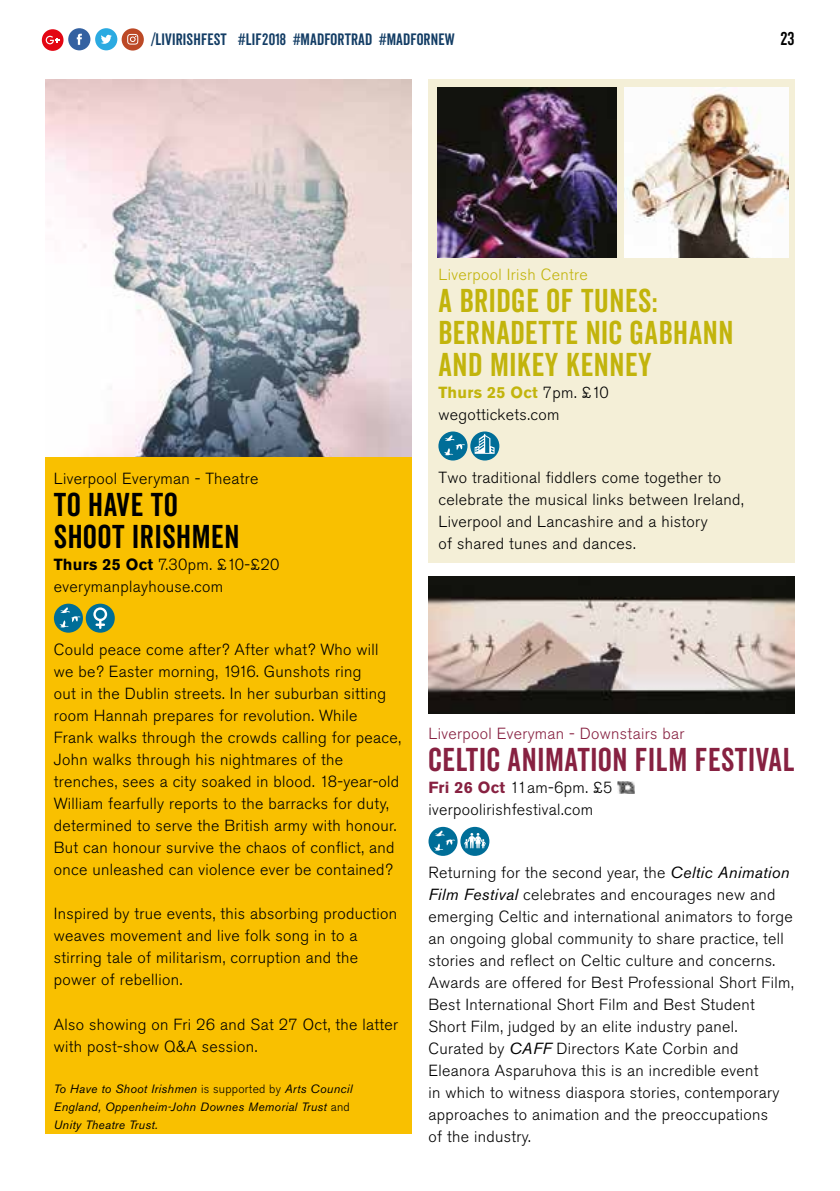
<style>
.page{position:relative;width:840px;height:1191px;background:#fff}
.page>*{position:absolute;margin:0;border:0;box-sizing:border-box;transform-origin:0 0}
.t1{font:32px/32px "Veneer Clean";letter-spacing:.02em;color:#c2b40c}
.t2{font:32px "Veneer Clean";letter-spacing:.02em;color:#872141}
.t3{font:32px/32px "Veneer Clean";letter-spacing:.02em;color:#000}
.t4{font:18px "Veneer Clean";color:#000}
.t5{font:300 16px/22px "Akzidenz Grotesk BQ";letter-spacing:.02em;color:#000}
.t6{font:16px "Veneer Clean";letter-spacing:.01em;color:#133d65}
.t7{font:300 16px "Akzidenz Grotesk BQ";letter-spacing:.02em;color:#872141}
.t8{font:300 16px "Akzidenz Grotesk BQ";letter-spacing:.02em;color:#c2b40c}
.t9{font:italic 12px/18px "Akzidenz Grotesk BQ";letter-spacing:.02em;color:#000}
.s1{font-weight:700}
.s2{font-weight:300;font-style:normal}
.s3{font-weight:700;color:#c2b40c}
.s4{font-weight:700;color:#872141}
.s5{font-weight:400;font-style:italic}
</style>
<div class="page">
<svg style="left:68px;top:28px;width:76px;height:23px"></svg>
<div style="left:42px;top:29px;width:21px;height:22px;background:#e30613;border-radius:50%"></div>
<svg style="left:46px;top:36px;width:14px;height:8px"></svg>
<div style="left:428px;top:79px;width:366px;height:483px;background:#f4efd7"></div>
<div style="left:45px;top:79px;width:366px;height:1055px;background:#f9c000"></div>
<div style="left:54px;top:603px;width:29px;height:29px;background:#006e98;border-radius:50%"></div>
<div style="left:86px;top:603px;width:29px;height:29px;background:#006e98;border-radius:50%"></div>
<svg style="left:93px;top:607px;width:14px;height:22px"></svg>
<svg style="left:59px;top:607px;width:22px;height:21px"></svg>
<div style="left:470px;top:431px;width:29px;height:29px;background:#006e98;border-radius:50%"></div>
<svg style="left:474px;top:434px;width:20px;height:20px"></svg>
<svg style="left:438px;top:431px;width:29px;height:29px"></svg>
<svg style="left:443px;top:435px;width:22px;height:21px"></svg>
<div style="left:460px;top:827px;width:29px;height:29px;background:#006e98;border-radius:50%"></div>
<svg style="left:464px;top:833px;width:21px;height:15px"></svg>
<div style="left:428px;top:827px;width:29px;height:29px;background:#006e98;border-radius:50%"></div>
<svg style="left:434px;top:830px;width:21px;height:21px"></svg>
<img style="left:45px;top:79px;width:366px;height:377px">
<img style="left:624px;top:87px;width:163px;height:170px">
<img style="left:437px;top:87px;width:179px;height:170px">
<img style="left:428px;top:576px;width:366px;height:137px">
<img style="left:617px;top:782px;width:17px;height:11px">
<p class="t6" style="left:151px;top:30px;width:305px">/LIVIRISHFEST #LIF2018 #MADFORTRAD #MADFORNEW</p>
<p class="t4" style="left:780px;top:28px;width:16px">23</p>
<p class="t5" style="left:54px;top:468px;width:206px">Liverpool Everyman - Theatre</p>
<h1 class="t3" style="left:54px;top:488px;width:187px">TO HAVE TO<br>SHOOT IRISHMEN</h1>
<p class="t5" style="left:54px;top:554px;width:227px"><span class="s1">Thurs 25 Oct</span> 7.30pm. £10-£20 everymanplayhouse.com</p>
<p class="t5" style="left:54px;top:638px;width:348px">Could peace come after? After what? Who will we be? Easter morning, 1916. Gunshots ring<br>out in the Dublin streets. In her suburban sitting room Hannah prepares for revolution. While<br>Frank walks through the crowds calling for peace, John walks through his nightmares of the trenches, sees a city soaked in blood. 18-year-old William fearfully reports to the barracks for duty, determined to serve the British army with honour.<br>But can honour survive the chaos of conflict, and once unleashed can violence ever be contained?</p>
<p class="t5" style="left:54px;top:903px;width:344px">Inspired by true events, this absorbing production weaves movement and live folk song in to a stirring tale of militarism, corruption and the power of rebellion.</p>
<p class="t5" style="left:54px;top:1014px;width:345px">Also showing on Fri 26 and Sat 27 Oct, the latter with post-show Q&amp;A session.</p>
<p class="t9" style="left:54px;top:1079px;width:300px">To Have to Shoot Irishmen <span class="s2">is supported by</span> Arts Council<br>England, Oppenheim-John Downes Memorial Trust <span class="s2">and<br></span>Unity Theatre Trust.</p>
<p class="t8" style="left:438px;top:265px;width:151px">Liverpool Irish Centre</p>
<h1 class="t1" style="left:438px;top:284px;width:296px">A BRIDGE OF TUNES:<br>BERNADETTE NIC GABHANN<br>AND MIKEY KENNEY</h1>
<p class="t5" style="left:438px;top:382px;width:172px"><span class="s3">Thurs 25 Oct</span> 7pm. £10 wegottickets.com</p>
<p class="t5" style="left:438px;top:466px;width:306px">Two traditional fiddlers come together to celebrate the musical links between Ireland, Liverpool and Lancashire and a history<br>of shared tunes and dances.</p>
<p class="t7" style="left:428px;top:724px;width:257px">Liverpool Everyman - Downstairs bar</p>
<h1 class="t2" style="left:428px;top:740px;width:367px">CELTIC ANIMATION FILM FESTIVAL</h1>
<p class="t5" style="left:428px;top:777px;width:185px"><span class="s4">Fri 26 Oct</span> 11am-6pm. £5 iverpoolirishfestival.com</p>
<p class="t5" style="left:428px;top:861px;width:366px">Returning for the second year, the <span class="s5">Celtic Animation Film Festival</span> celebrates and encourages new and emerging Celtic and international animators to forge an ongoing global community to share practice, tell stories and reflect on Celtic culture and concerns.<br>Awards are offered for Best Professional Short Film, Best International Short Film and Best Student Short Film, judged by an elite industry panel.<br>Curated by <span class="s5">CAFF</span> Directors Kate Corbin and Eleanora Asparuhova this is an incredible event<br>in which to witness diaspora stories, contemporary approaches to animation and the preoccupations<br>of the industry.</p>
</div>
